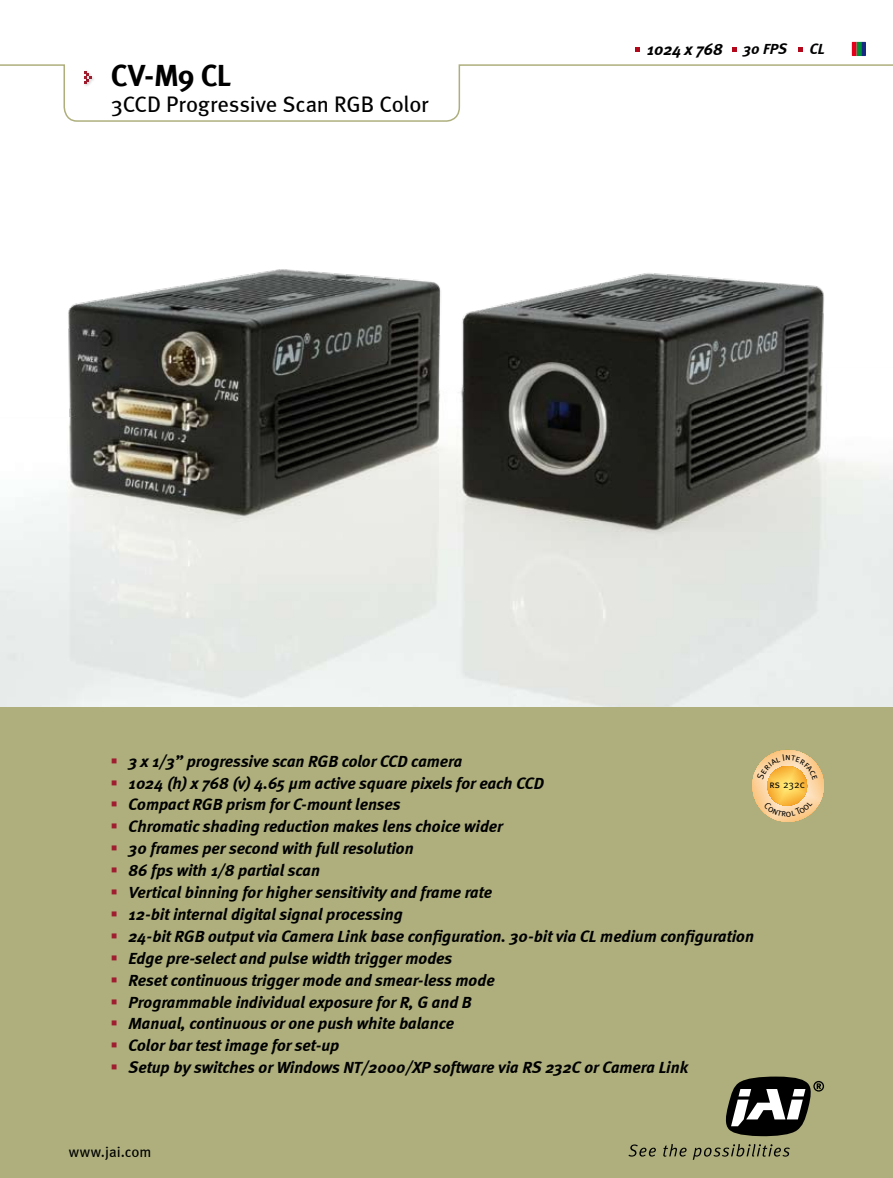
<style>
.page{position:relative;width:893px;height:1178px;background:#fff}
.page>*{position:absolute;margin:0;border:0;box-sizing:border-box;transform-origin:0 0}
.t1{font:30px "Meta Bold A";color:#000}
.t2{font:22.5px "Meta";letter-spacing:-.01em;color:#000}
.t3{font:italic 700 16.5px/21.9px "Meta";color:#000}
.t4{font:16.5px/21.9px "Wingdings";color:#9f1d2f;text-align:justify}
.t5{font:15px "Meta";color:#000}
.t6{font:italic 700 15px "Meta";color:#000}
.t7{font:10.35px "Meta Plus Normal Caps";color:#000}
.s1{font-size:15px}
.s2{font-family:"Meta Plus Normal"}
</style>
<div class="page">
<div style="left:0;top:707px;width:893px;height:471px;background:#aeaf7d"></div>
<svg style="left:852px;top:42px;width:14px;height:14px"></svg>
<svg style="left:0;top:64px;width:893px;height:58px"></svg>
<svg style="left:725px;top:1076px;width:99px;height:60px"></svg>
<svg style="left:628px;top:1144px;width:28px;height:12px"></svg>
<svg style="left:663px;top:1144px;width:24px;height:12px"></svg>
<svg style="left:693px;top:1144px;width:97px;height:16px"></svg>
<img style="left:0;top:269px;width:893px;height:438px">
<svg style="left:108px;top:64px;width:325px;height:58px"></svg>
<svg style="left:798px;top:47px;width:5px;height:4px"></svg>
<svg style="left:732px;top:47px;width:5px;height:4px"></svg>
<svg style="left:635px;top:47px;width:5px;height:4px"></svg>
<svg style="left:752px;top:750px;width:72px;height:72px"></svg>
<h1 class="t1" style="left:111px;top:58px;width:122px">CV-M9 CL</h1>
<h2 class="t2" style="left:111px;top:91px;width:319px">3CCD Progressive Scan RGB Color</h2>
<p class="t3" style="left:647px;top:39px;width:142px">1024 x 768 <span class="s1">30 FPS</span></p>
<p class="t6" style="left:810px;top:40px;width:17px">CL</p>
<p class="t4" style="left:111px;top:750px;width:9px">▪ ▪ ▪ ▪ ▪ ▪ ▪ ▪ ▪ ▪ ▪ ▪ ▪ ▪ ▪</p>
<p class="t3" style="left:129px;top:750px;width:627px">3 x 1/3” progressive scan RGB color CCD camera<br>1024 (h) x 768 (v) 4.65 μm active square pixels for each CCD<br>Compact RGB prism for C-mount lenses<br>Chromatic shading reduction makes lens choice wider<br>30 frames per second with full resolution<br>86 fps with 1/8 partial scan<br>Vertical binning for higher sensitivity and frame rate<br>12-bit internal digital signal processing<br>24-bit RGB output via Camera Link base configuration. 30-bit via CL medium configuration Edge pre-select and pulse width trigger modes<br>Reset continuous trigger mode and smear-less mode<br>Programmable individual exposure for R, G and B<br>Manual, continuous or one push white balance<br>Color bar test image for set-up<br>Setup by switches or Windows NT/2000/XP software via RS 232C or Camera Link</p>
<p class="t7" style="left:769px;top:777px;width:37px">rs <span class="s2">232</span>c</p>
<p class="t5" style="left:69px;top:1143px;width:84px">www.jai.com</p>
</div>
